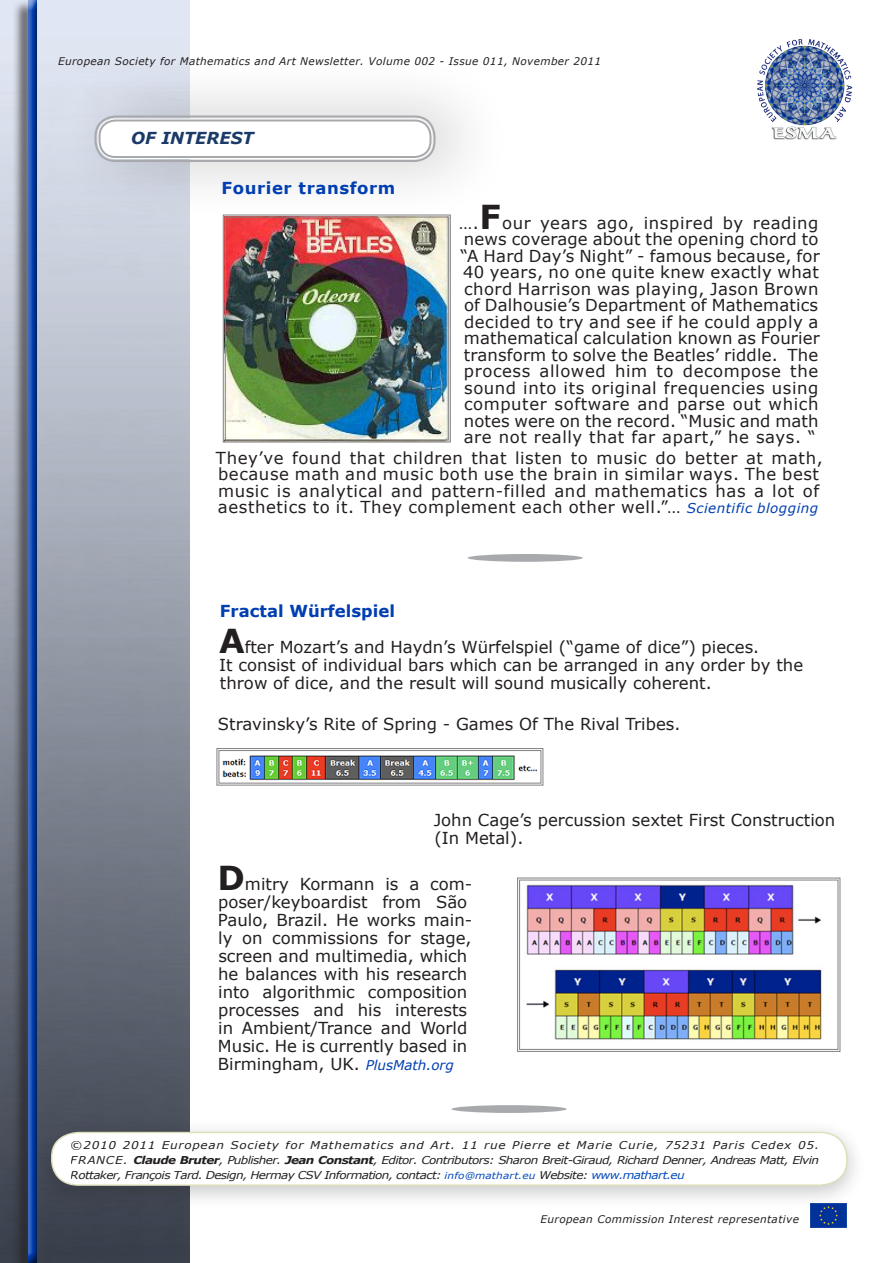
<style>
.page{position:relative;width:893px;height:1263px;background:#fff}
.page>*{position:absolute;margin:0;border:0;box-sizing:border-box;transform-origin:0 0}
.t1{font:16.5px/16.5px "Verdana";color:#231f20}
.t2{font:16.5px/16.5px "Verdana";letter-spacing:.035em;color:#231f20}
.t3{font:700 16.5px "Verdana";letter-spacing:.035em;color:#003eb1}
.t4{font:italic 700 16.5px "Verdana";color:#1a3a68}
.t5{font:italic 10.8px/14.9px "Verdana";letter-spacing:-.05em;color:#231f20;text-align:justify;scale:1.11 1}
.t6{font:italic 10.5px "Verdana";letter-spacing:.035em;color:#231f20}
.s1{font-weight:700;font-size:33px}
.s2{font-style:italic;font-size:13.5px;color:#003eb1}
.s3{font-weight:700;color:#003eb1}
.s4{font-weight:700}
.s5{font-size:9.45px;color:#004abc}
.s6{color:#004abc}
</style>
<div class="page">
<img style="left:0;top:0;width:189px;height:1263px">
<div style="left:12px;top:0;width:26px;height:1263px;background:#231f20;opacity:.75"></div>
<div style="left:27px;top:0;width:12px;height:1263px;background:#231f20;opacity:.75"></div>
<img style="left:757px;top:39px;width:96px;height:101px">
<div style="left:33px;top:1119px;width:833px;height:91px;background:#231f20;opacity:.25"></div>
<svg style="left:50px;top:1131px;width:798px;height:55px"></svg>
<div style="left:451px;top:1105px;width:116px;height:8px;background:#a8a9ad;border-radius:50%"></div>
<img style="left:810px;top:1203px;width:36px;height:24px">
<div style="left:468px;top:554px;width:115px;height:8px;background:#a8a9ad;border-radius:50%"></div>
<div style="left:59px;top:55px;width:455px;height:167px;background:#231f20;opacity:.25"></div>
<div style="left:98px;top:118px;width:335px;height:41px;background:#fff;border-radius:18px"></div>
<div style="left:95px;top:115px;width:341px;height:47px;border:2px solid #a8a9ad;border-radius:20px"></div>
<div style="left:99px;top:120px;width:333px;height:38px;border:2px solid #a8a9ad;border-radius:16px"></div>
<img style="left:517px;top:877px;width:324px;height:175px">
<div style="left:519px;top:879px;width:319px;height:171px;border:1px solid #808083"></div>
<img style="left:216px;top:748px;width:328px;height:38px">
<div style="left:218px;top:750px;width:323px;height:34px;border:1px solid #808083"></div>
<img style="left:222px;top:214px;width:229px;height:229px">
<div style="left:225px;top:217px;width:224px;height:223px;border:1px solid #808083"></div>
<p class="t6" style="left:58px;top:55px;width:545px">European Society for Mathematics and Art Newsletter. Volume 002 - Issue 011, November 2011</p>
<p class="t4" style="left:131px;top:127px;width:124px">OF INTEREST</p>
<p class="t3" style="left:222px;top:177px;width:175px">Fourier transform</p>
<p class="t1" style="left:459px;top:214px;width:363px;text-align:justify">….<span class="s1">F</span>our years ago, inspired by reading news coverage about the opening chord to “A Hard Day’s Night” - famous because, for 40 years, no one quite knew exactly what chord Harrison was playing, Jason Brown of Dalhousie’s Department of Mathematics decided to try and see if he could apply a mathematical calculation known as Fourier transform to solve the Beatles’ riddle. The process allowed him to decompose the sound into its original frequencies using computer software and parse out which notes were on the record. “Music and math are not really that far apart,” he says. “</p>
<p class="t2" style="left:216px;top:449px;width:608px">They’ve found that children that listen to music do better at math, because math and music both use the brain in similar ways. The best music is analytical and pattern-filled and mathematics has a lot of aesthetics to it. They complement each other well.”… <span class="s2">Scientific blogging</span></p>
<p class="t1" style="left:219px;top:592px;width:542px;line-height:36px"><span class="s3">Fractal Würfelspiel<br></span><span class="s1">A</span>fter Mozart’s and Haydn’s Würfelspiel (“game of dice”) pieces.</p>
<p class="t1" style="left:219px;top:655px;width:585px;line-height:18px">It consist of individual bars which can be arranged in any order by the throw of dice, and the result will sound musically coherent.</p>
<p class="t1" style="left:218px;top:715px;width:464px">Stravinsky’s Rite of Spring - Games Of The Rival Tribes.</p>
<p class="t1" style="left:434px;top:811px;width:403px;line-height:18px">John Cage’s percussion sextet First Construction (In Metal).</p>
<p class="t1" style="left:218px;top:874px;width:256px;line-height:18px"><span class="s1">D</span>mitry Kormann is a com&shy;poser/keyboardist from São<br>Paulo, Brazil. He works main&shy;ly on commissions for stage, screen and multimedia, which he balances with his research into algorithmic composition processes and his interests in Ambient/Trance and World<br>Music. He is currently based in<br>Birmingham, UK. <span class="s2">PlusMath.org</span></p>
<p class="t5" style="left:71px;top:1137px;width:676px">©2010 2011 European Society for Mathematics and Art. 11 rue Pierre et Marie Curie, 75231 Paris Cedex 05.<br>FRANCE. <span class="s4">Claude Bruter</span>, Publisher. <span class="s4">Jean Constant</span>, Editor. Contributors: Sharon Breit-Giraud, Richard Denner, Andreas Matt, Elvin Rottaker, François Tard. Design, Hermay CSV Information, contact: <span class="s5">info@mathart.eu</span> Website: <span class="s6">www.mathart.eu</span></p>
<p class="t6" style="left:540px;top:1213px;width:260px">European Commission Interest representative</p>
</div>
